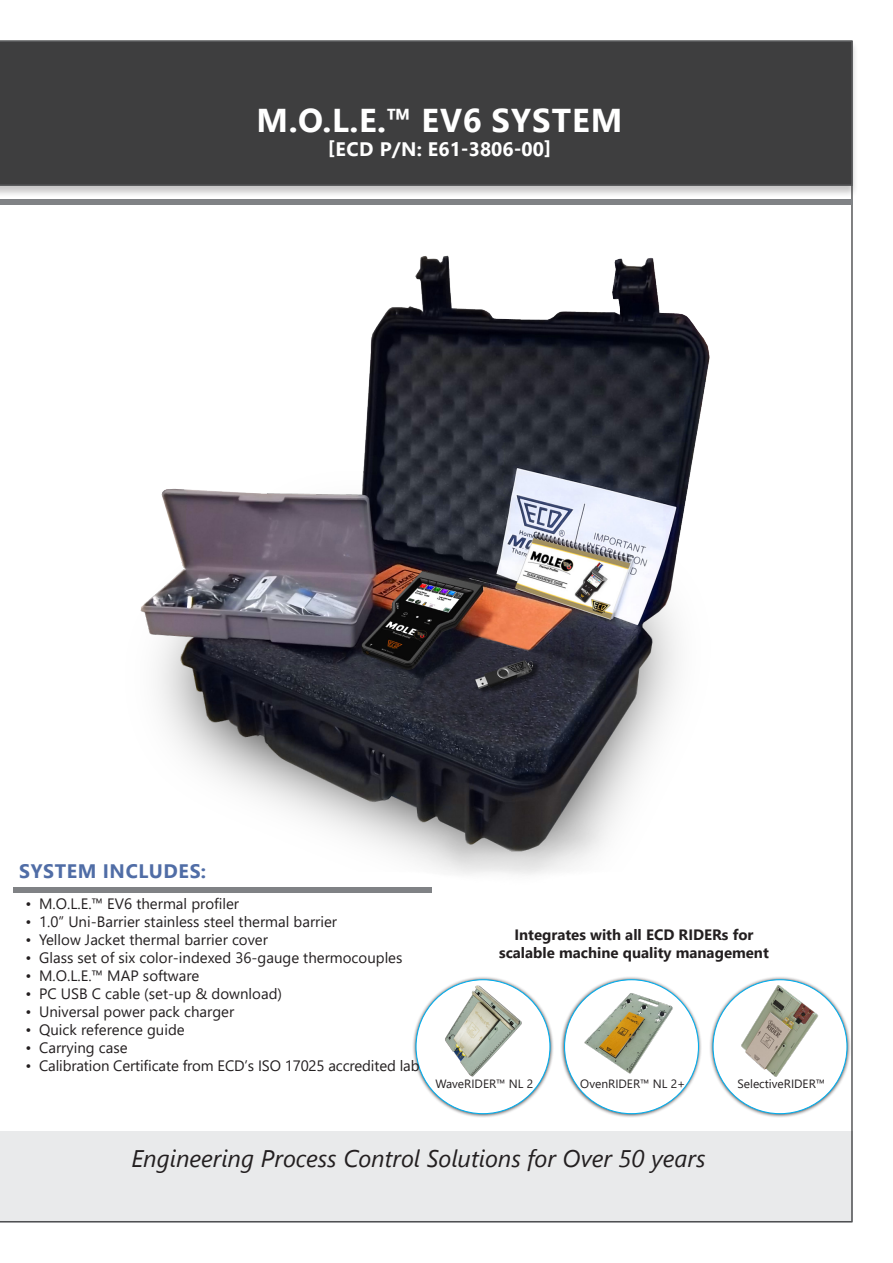
<style>
.page{position:relative;width:893px;height:1263px;background:#fff}
.page>*{position:absolute;margin:0;border:0;box-sizing:border-box;transform-origin:0 0}
.t1{font:700 33px "Segoe UI";letter-spacing:.035em;color:#fff}
.t2{font:italic 24px "Segoe UI";color:#231f20}
.t3{font:700 19.5px "Segoe UI";color:#fff}
.t4{font:700 19.5px "Segoe UI";letter-spacing:.035em;color:#506da6}
.t5{font:15px "Segoe UI";color:#231f20}
.t6{font:700 15px "Segoe UI";color:#231f20}
.t7{font:12px "Segoe UI";color:#231f20}
</style>
<div class="page">
<div style="left:0;top:40px;width:858px;height:157px;background:#231f20;opacity:.25"></div>
<div style="left:0;top:40px;width:853px;height:146px;background:#3e3e3f"></div>
<div style="left:0;top:199px;width:853px;height:6px;background:#808285"></div>
<div style="left:0;top:1131px;width:853px;height:91px;background:#e9eaeb"></div>
<div style="left:13px;top:887px;width:419px;height:5px;background:#808285"></div>
<img style="left:140px;top:255px;width:570px;height:620px">
<div style="left:412px;top:976px;width:142px;height:142px;background:#231f20;opacity:.75"></div>
<svg style="left:416px;top:980px;width:134px;height:134px"></svg>
<img style="left:422px;top:981px;width:122px;height:123px">
<div style="left:561px;top:976px;width:142px;height:142px;background:#231f20;opacity:.75"></div>
<div style="left:564px;top:980px;width:134px;height:134px;background:#fff;border-radius:50%"></div>
<img style="left:577px;top:980px;width:103px;height:94px">
<div style="left:709px;top:976px;width:142px;height:142px;background:#231f20;opacity:.75"></div>
<div style="left:713px;top:980px;width:134px;height:134px;background:#fff;border-radius:50%"></div>
<img style="left:720px;top:982px;width:114px;height:114px">
<p class="t1" style="left:257px;top:89px;width:367px">M.O.L.E.™ EV6 SYSTEM</p>
<p class="t3" style="left:328px;top:130px;width:225px">[ECD P/N: E61-3806-00]</p>
<p class="t4" style="left:19px;top:853px;width:188px">SYSTEM INCLUDES:</p>
<p class="t5" style="left:26px;top:889px;width:215px">• M.O.L.E.™ EV6 thermal profiler</p>
<p class="t5" style="left:26px;top:907px;width:313px">• 1.0” Uni-Barrier stainless steel thermal barrier</p>
<p class="t5" style="left:26px;top:925px;width:244px">• Yellow Jacket thermal barrier cover</p>
<p class="t5" style="left:26px;top:943px;width:378px">• Glass set of six color-indexed 36-gauge thermocouples</p>
<p class="t5" style="left:26px;top:961px;width:175px">• M.O.L.E.™ MAP software</p>
<p class="t5" style="left:26px;top:979px;width:258px">• PC USB C cable (set-up &amp; download)</p>
<p class="t5" style="left:26px;top:997px;width:210px">• Universal power pack charger</p>
<p class="t5" style="left:26px;top:1015px;width:161px">• Quick reference guide</p>
<p class="t5" style="left:26px;top:1033px;width:103px">• Carrying case</p>
<p class="t5" style="left:26px;top:1051px;width:395px">• Calibration Certificate from ECD’s ISO 17025 accredited lab</p>
<p class="t6" style="left:514px;top:920px;width:241px">Integrates with all ECD RIDERs for</p>
<p class="t6" style="left:499px;top:938px;width:271px">scalable machine quality management</p>
<p class="t7" style="left:435px;top:1072px;width:99px">WaveRIDER™ NL 2</p>
<p class="t7" style="left:580px;top:1072px;width:107px">OvenRIDER™ NL 2+</p>
<p class="t7" style="left:737px;top:1072px;width:89px">SelectiveRIDER™</p>
<p class="t2" style="left:131px;top:1136px;width:576px">Engineering Process Control Solutions for Over 50 years</p>
</div>
